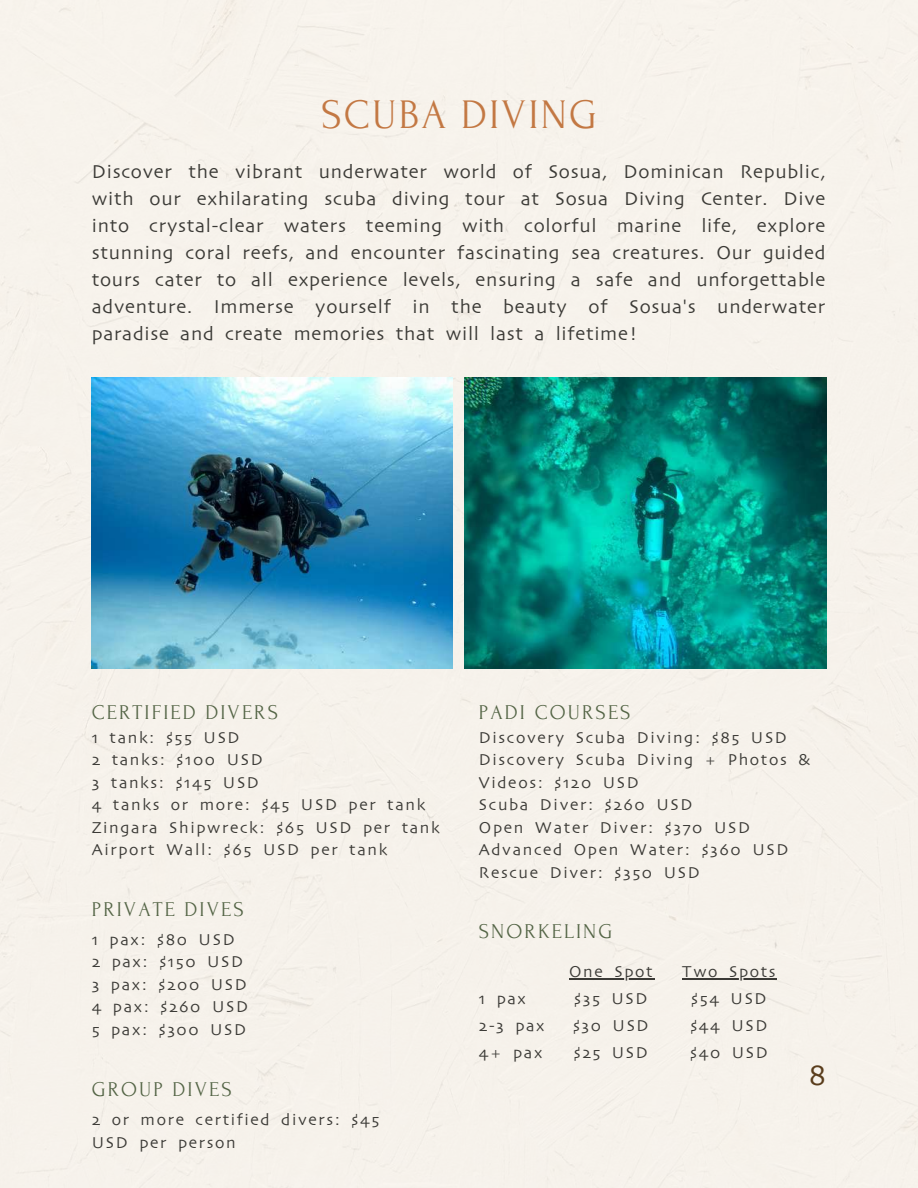
<style>
.page{position:relative;width:918px;height:1188px;background:#f6f2eb}
.page>*{position:absolute;margin:0;border:0;box-sizing:border-box;transform-origin:0 0}
.t1{font:42px "Forum";letter-spacing:.05em;color:#c37843}
.t2{font:30px "Skia";color:#5a3d1c}
.t3{font:21px "Forum";letter-spacing:.1em;color:#536445}
.t4{font:19.5px/27px "Skia";letter-spacing:.035em;color:#3b3a36;text-align:justify}
.t5{font:16.5px/22.5px "Skia";letter-spacing:.1em;color:#3b3a36}
</style>
<div class="page">
<img style="left:92px;top:378px;width:361px;height:291px">
<img style="left:464px;top:378px;width:362px;height:291px">
<hr style="left:569px;top:978px;width:85px;height:1px;background:#3b3a36">
<hr style="left:682px;top:978px;width:95px;height:1px;background:#3b3a36">
<h1 class="t1" style="left:321px;top:92px;width:277px">SCUBA DIVING</h1>
<p class="t4" style="left:92px;top:158px;width:735px">Discover the vibrant underwater world of Sosua, Dominican Republic, with our exhilarating scuba diving tour at Sosua Diving Center. Dive into crystal-clear waters teeming with colorful marine life, explore stunning coral reefs, and encounter fascinating sea creatures. Our guided tours cater to all experience levels, ensuring a safe and unforgettable adventure. Immerse yourself in the beauty of Sosua's underwater paradise and create memories that will last a lifetime!</p>
<p class="t3" style="left:92px;top:701px;width:188px">CERTIFIED DIVERS</p>
<p class="t5" style="left:92px;top:726px;width:349px">1 tank: $55 USD<br>2 tanks: $100 USD<br>3 tanks: $145 USD<br>4 tanks or more: $45 USD per tank<br>Zingara Shipwreck: $65 USD per tank<br>Airport Wall: $65 USD per tank</p>
<p class="t3" style="left:92px;top:898px;width:153px">PRIVATE DIVES</p>
<p class="t5" style="left:92px;top:928px;width:158px">1 pax: $80 USD<br>2 pax: $150 USD<br>3 pax: $200 USD<br>4 pax: $260 USD<br>5 pax: $300 USD</p>
<p class="t3" style="left:92px;top:1078px;width:141px">GROUP DIVES</p>
<p class="t5" style="left:92px;top:1109px;width:289px">2 or more certified divers: $45<br>USD per person</p>
<p class="t3" style="left:479px;top:701px;width:153px">PADI COURSES</p>
<p class="t5" style="left:479px;top:726px;width:333px">Discovery Scuba Diving: $85 USD<br>Discovery Scuba Diving + Photos &amp;<br>Videos: $120 USD<br>Scuba Diver: $260 USD<br>Open Water Diver: $370 USD<br>Advanced Open Water: $360 USD<br>Rescue Diver: $350 USD</p>
<p class="t3" style="left:479px;top:920px;width:135px">SNORKELING</p>
<p class="t5" style="left:569px;top:960px;width:85px">One Spot</p>
<p class="t5" style="left:682px;top:960px;width:95px">Two Spots</p>
<p class="t5" style="left:574px;top:988px;width:75px">$35 USD</p>
<p class="t5" style="left:691px;top:988px;width:77px">$54 USD</p>
<p class="t5" style="left:479px;top:1015px;width:67px">2-3 pax</p>
<p class="t5" style="left:573px;top:1015px;width:77px">$30 USD</p>
<p class="t5" style="left:690px;top:1015px;width:79px">$44 USD</p>
<p class="t5" style="left:479px;top:1042px;width:65px">4+ pax</p>
<p class="t5" style="left:574px;top:1042px;width:76px">$25 USD</p>
<p class="t5" style="left:690px;top:1042px;width:79px">$40 USD</p>
<p class="t5" style="left:479px;top:988px;width:48px">1 pax</p>
<h2 class="t2" style="left:809px;top:1058px;width:19px">8</h2>
</div>
